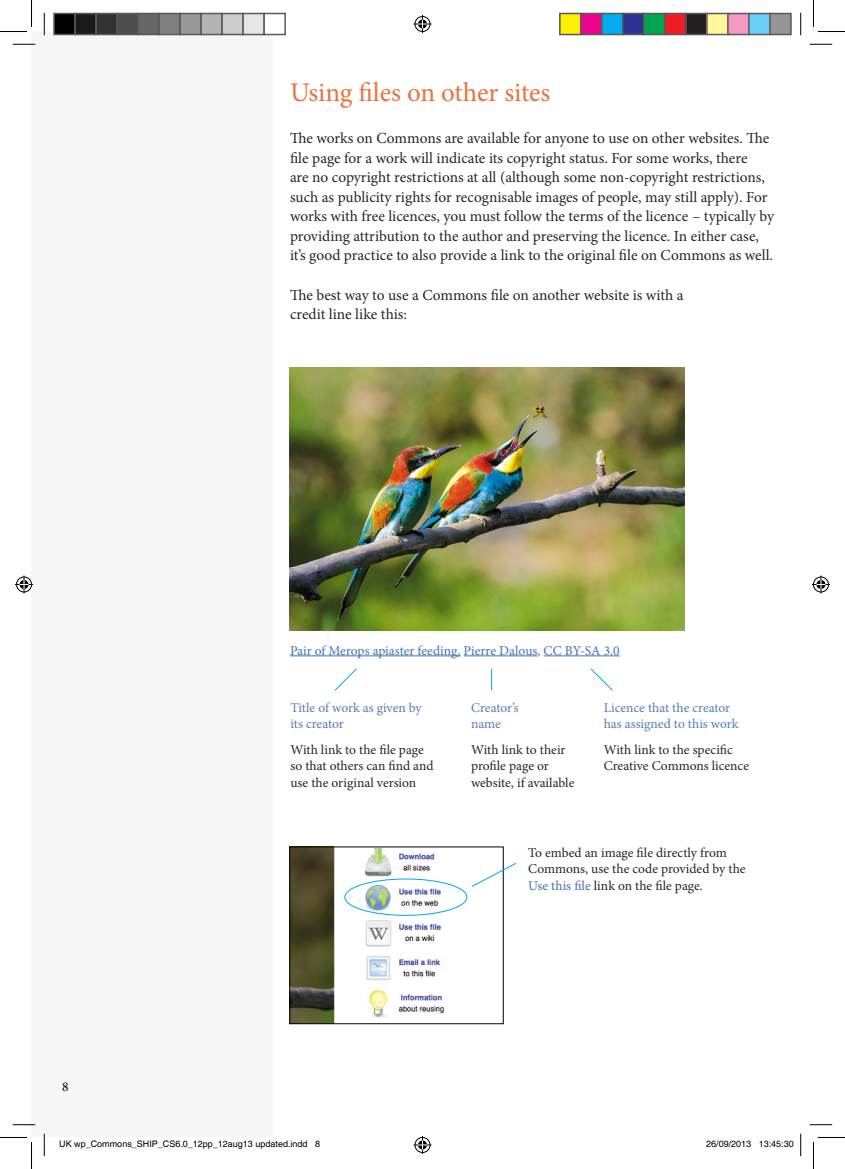
<style>
.page{position:relative;width:845px;height:1169px;background:#fff}
.page>*{position:absolute;margin:0;border:0;box-sizing:border-box;transform-origin:0 0}
.t1{font:27px "Minion Pro";letter-spacing:-.005em;color:#ea723d}
.t2{font:15.3px/19.5px "Minion Pro";letter-spacing:-.005em;color:#252525}
.t3{font:13.5px/16.5px "Minion Pro";color:#252525}
.t4{font:13.5px/16.5px "Minion Pro";letter-spacing:-.005em;color:#577aba}
.t5{font:13.5px "Minion Pro";color:#446fb3}
.t6{font:13.5px "Minion Pro";color:#000}
.t7{font:9px "Helvetica";color:#000}
.s1{color:#446fb3}
</style>
<div class="page">
<div style="left:32px;top:32px;width:241px;height:1105px;background:#f6f6f6"></div>
<hr style="left:290px;top:655px;width:170px;height:1px;background:#446fb3">
<hr style="left:463px;top:655px;width:74px;height:1px;background:#446fb3">
<hr style="left:543px;top:655px;width:76px;height:1px;background:#446fb3">
<img style="left:290px;top:367px;width:395px;height:263px">
<svg style="left:334px;top:668px;width:23px;height:23px"></svg>
<svg style="left:590px;top:668px;width:23px;height:23px"></svg>
<svg style="left:491px;top:668px;width:1px;height:22px"></svg>
<img style="left:291px;top:848px;width:177px;height:174px">
<div style="left:289px;top:846px;width:214px;height:178px;border:1px solid #000"></div>
<svg style="left:472px;top:862px;width:45px;height:25px"></svg>
<div style="left:344px;top:878px;width:123px;height:37px;border:1px solid #00a8ec;border-radius:50%"></div>
<hr style="left:13px;top:43px;width:22px;height:2px;background:#fff">
<hr style="left:13px;top:1123px;width:22px;height:2px;background:#fff">
<hr style="left:43px;top:13px;width:2px;height:22px;background:#fff">
<hr style="left:43px;top:1133px;width:2px;height:23px;background:#fff">
<svg style="left:13px;top:44px;width:22px;height:1px"></svg>
<svg style="left:809px;top:44px;width:23px;height:1px"></svg>
<svg style="left:13px;top:1124px;width:22px;height:1px"></svg>
<svg style="left:809px;top:1124px;width:23px;height:1px"></svg>
<svg style="left:44px;top:13px;width:1px;height:22px"></svg>
<svg style="left:44px;top:1133px;width:1px;height:23px"></svg>
<svg style="left:800px;top:13px;width:1px;height:22px"></svg>
<svg style="left:800px;top:1133px;width:1px;height:23px"></svg>
<svg style="left:0;top:0;width:32px;height:32px"></svg>
<svg style="left:0;top:1137px;width:32px;height:32px"></svg>
<svg style="left:813px;top:0;width:32px;height:32px"></svg>
<svg style="left:813px;top:1137px;width:32px;height:32px"></svg>
<svg style="left:413px;top:15px;width:18px;height:18px"></svg>
<svg style="left:413px;top:1136px;width:18px;height:18px"></svg>
<svg style="left:15px;top:575px;width:18px;height:18px"></svg>
<svg style="left:812px;top:575px;width:18px;height:18px"></svg>
<div style="left:54px;top:14px;width:21px;height:21px;background:#000"></div>
<div style="left:53px;top:13px;width:23px;height:22px;border:2px solid #595959"></div>
<div style="left:75px;top:14px;width:21px;height:21px;background:#1a1a1a"></div>
<div style="left:74px;top:13px;width:23px;height:22px;border:2px solid #595959"></div>
<div style="left:96px;top:14px;width:21px;height:21px;background:#333"></div>
<div style="left:95px;top:13px;width:23px;height:22px;border:2px solid #595959"></div>
<div style="left:117px;top:14px;width:21px;height:21px;background:#4d4d4d"></div>
<div style="left:116px;top:13px;width:23px;height:22px;border:2px solid #595959"></div>
<div style="left:138px;top:14px;width:21px;height:21px;background:#666"></div>
<div style="left:137px;top:13px;width:23px;height:22px;border:2px solid #595959"></div>
<div style="left:159px;top:14px;width:21px;height:21px;background:#808080"></div>
<div style="left:158px;top:13px;width:23px;height:22px;border:2px solid #595959"></div>
<div style="left:180px;top:14px;width:21px;height:21px;background:#999"></div>
<div style="left:179px;top:13px;width:23px;height:22px;border:2px solid #595959"></div>
<div style="left:201px;top:14px;width:21px;height:21px;background:#b3b3b3"></div>
<div style="left:200px;top:13px;width:23px;height:22px;border:2px solid #595959"></div>
<div style="left:222px;top:14px;width:21px;height:21px;background:#ccc"></div>
<div style="left:221px;top:13px;width:23px;height:22px;border:2px solid #595959"></div>
<div style="left:243px;top:14px;width:21px;height:21px;background:#e6e6e6"></div>
<div style="left:242px;top:13px;width:23px;height:22px;border:2px solid #595959"></div>
<div style="left:263px;top:13px;width:23px;height:22px;border:2px solid #595959"></div>
<div style="left:560px;top:14px;width:21px;height:21px;background:#fff101"></div>
<div style="left:559px;top:13px;width:22px;height:22px;border:2px solid #595959"></div>
<div style="left:581px;top:14px;width:21px;height:21px;background:#ed028c"></div>
<div style="left:580px;top:13px;width:22px;height:22px;border:2px solid #595959"></div>
<div style="left:602px;top:14px;width:21px;height:21px;background:#00aeef"></div>
<div style="left:601px;top:13px;width:22px;height:22px;border:2px solid #595959"></div>
<div style="left:623px;top:14px;width:21px;height:21px;background:#2e3092"></div>
<div style="left:622px;top:13px;width:22px;height:22px;border:2px solid #595959"></div>
<div style="left:644px;top:14px;width:21px;height:21px;background:#00a54f"></div>
<div style="left:643px;top:13px;width:22px;height:22px;border:2px solid #595959"></div>
<div style="left:665px;top:14px;width:21px;height:21px;background:#ee1d23"></div>
<div style="left:664px;top:13px;width:22px;height:22px;border:2px solid #595959"></div>
<div style="left:686px;top:14px;width:21px;height:21px;background:#231f20"></div>
<div style="left:685px;top:13px;width:22px;height:22px;border:2px solid #595959"></div>
<div style="left:707px;top:14px;width:21px;height:21px;background:#fff79a"></div>
<div style="left:706px;top:13px;width:22px;height:22px;border:2px solid #595959"></div>
<div style="left:728px;top:14px;width:21px;height:21px;background:#f499c2"></div>
<div style="left:727px;top:13px;width:22px;height:22px;border:2px solid #595959"></div>
<div style="left:749px;top:14px;width:21px;height:21px;background:#6bcff6"></div>
<div style="left:748px;top:13px;width:22px;height:22px;border:2px solid #595959"></div>
<div style="left:770px;top:14px;width:21px;height:21px;background:#939598"></div>
<div style="left:769px;top:13px;width:22px;height:22px;border:2px solid #595959"></div>
<p class="t1" style="left:290px;top:75px;width:262px">Using files on other sites</p>
<p class="t2" style="left:290px;top:129px;width:485px">The works on Commons are available for anyone to use on other websites. The file page for a work will indicate its copyright status. For some works, there<br>are no copyright restrictions at all (although some non-copyright restrictions, such as publicity rights for recognisable images of people, may still apply). For works with free licences, you must follow the terms of the licence – typically by providing attribution to the author and preserving the licence. In either case, it’s good practice to also provide a link to the original file on Commons as well.</p>
<p class="t2" style="left:290px;top:285px;width:395px">The best way to use a Commons file on another website is with a credit line like this:</p>
<p class="t5" style="left:290px;top:641px;width:331px">Pair of Merops apiaster feeding, Pierre Dalous, CC BY-SA 3.0</p>
<p class="t6" style="left:62px;top:1078px;width:8px">8</p>
<p class="t4" style="left:290px;top:699px;width:133px">Title of work as given by its creator</p>
<p class="t3" style="left:290px;top:741px;width:145px">With link to the file page so that others can find and use the original version</p>
<p class="t4" style="left:471px;top:699px;width:49px">Creator’s</p>
<p class="t4" style="left:471px;top:715px;width:31px">name</p>
<p class="t3" style="left:471px;top:741px;width:96px">With link to their</p>
<p class="t3" style="left:471px;top:757px;width:79px">profile page or</p>
<p class="t3" style="left:471px;top:774px;width:105px">website, if available</p>
<p class="t4" style="left:603px;top:699px;width:136px">Licence that the creator has assigned to this work</p>
<p class="t3" style="left:603px;top:741px;width:147px">With link to the specific<br>Creative Commons licence</p>
<p class="t3" style="left:528px;top:844px;width:219px">To embed an image file directly from<br>Commons, use the code provided by the<br><span class="s1">Use this file</span> link on the file page.</p>
<p class="t7" style="left:59px;top:1138px;width:262px">UK wp_Commons_SHIP_CS6.0_12pp_12aug13 updated.indd 8</p>
<p class="t7" style="left:706px;top:1138px;width:89px">26/09/2013 13:45:30</p>
</div>
